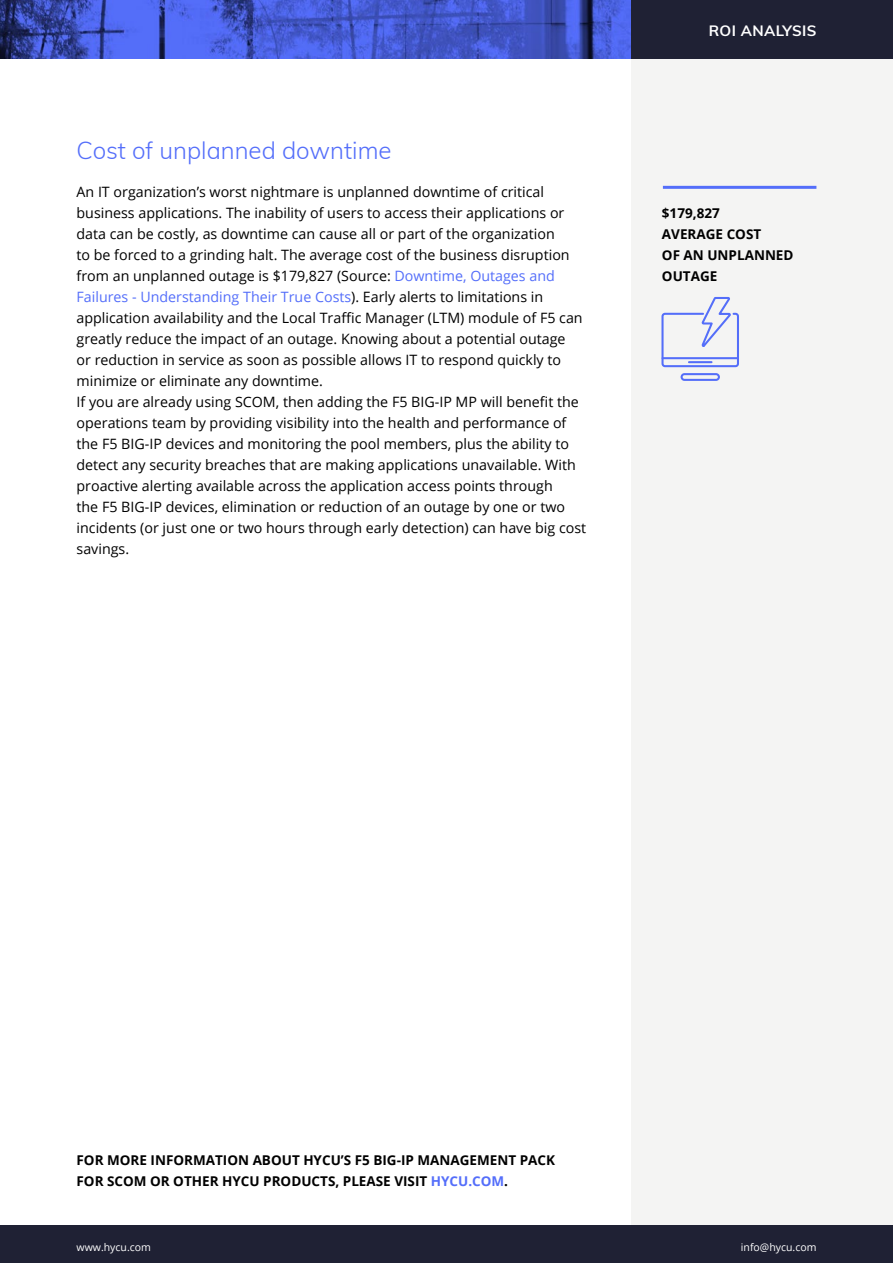
<style>
.page{position:relative;width:893px;height:1263px;background:#fff}
.page>*{position:absolute;margin:0;border:0;box-sizing:border-box;transform-origin:0 0}
.t1{font:300 24px "Muli";color:#546efa}
.t2{font:700 15px "Muli";letter-spacing:.025em;color:#fff}
.t3{font:14.25px/21px "Open Sans";color:#000}
.t4{font:700 13.5px/21px "Open Sans";color:#000}
.t5{font:10.5px "Open Sans";color:#fff}
.s1{color:#546efa}
</style>
<div class="page">
<div style="left:632px;top:0;width:261px;height:1263px;background:#f4f4f3"></div>
<hr style="left:663px;top:186px;width:153px;height:3px;background:#546efa">
<img style="left:0;top:0;width:632px;height:58px">
<div style="left:0;top:1226px;width:893px;height:37px;background:#1f2134"></div>
<div style="left:632px;top:0;width:261px;height:58px;background:#1f2134"></div>
<div style="left:661px;top:313px;width:78px;height:54px;border:2px solid #546ef9;border-radius:2px"></div>
<hr style="left:662px;top:357px;width:76px;height:2px;background:#546ef9">
<hr style="left:689px;top:361px;width:22px;height:2px;background:#546ef9">
<div style="left:681px;top:373px;width:39px;height:8px;border:2px solid #546ef9;border-radius:3px"></div>
<svg style="left:700px;top:297px;width:33px;height:50px"></svg>
<h1 class="t1" style="left:77px;top:133px;width:317px">Cost of unplanned downtime</h1>
<p class="t3" style="left:77px;top:181px;width:511px">An IT organization’s worst nightmare is unplanned downtime of critical business applications. The inability of users to access their applications or data can be costly, as downtime can cause all or part of the organization<br>to be forced to a grinding halt. The average cost of the business disruption from an unplanned outage is $179,827 (Source: <span class="s1">Downtime, Outages and Failures - Understanding Their True Costs</span>). Early alerts to limitations in application availability and the Local Traffic Manager (LTM) module of F5 can greatly reduce the impact of an outage. Knowing about a potential outage<br>or reduction in service as soon as possible allows IT to respond quickly to minimize or eliminate any downtime.<br>If you are already using SCOM, then adding the F5 BIG-IP MP will benefit the operations team by providing visibility into the health and performance of the F5 BIG-IP devices and monitoring the pool members, plus the ability to detect any security breaches that are making applications unavailable. With proactive alerting available across the application access points through<br>the F5 BIG-IP devices, elimination or reduction of an outage by one or two incidents (or just one or two hours through early detection) can have big cost savings.</p>
<p class="t2" style="left:709px;top:20px;width:109px">ROI ANALYSIS</p>
<p class="t4" style="left:662px;top:202px;width:133px">$179,827<br>AVERAGE COST<br>OF AN UNPLANNED<br>OUTAGE</p>
<p class="t4" style="left:77px;top:1150px;width:480px">FOR MORE INFORMATION ABOUT HYCU’S F5 BIG-IP MANAGEMENT PACK<br>FOR SCOM OR OTHER HYCU PRODUCTS, PLEASE VISIT <span class="s1">HYCU.COM</span>.</p>
<p class="t5" style="left:77px;top:1240px;width:76px">www.hycu.com</p>
<p class="t5" style="left:741px;top:1239px;width:77px">info@hycu.com</p>
</div>
